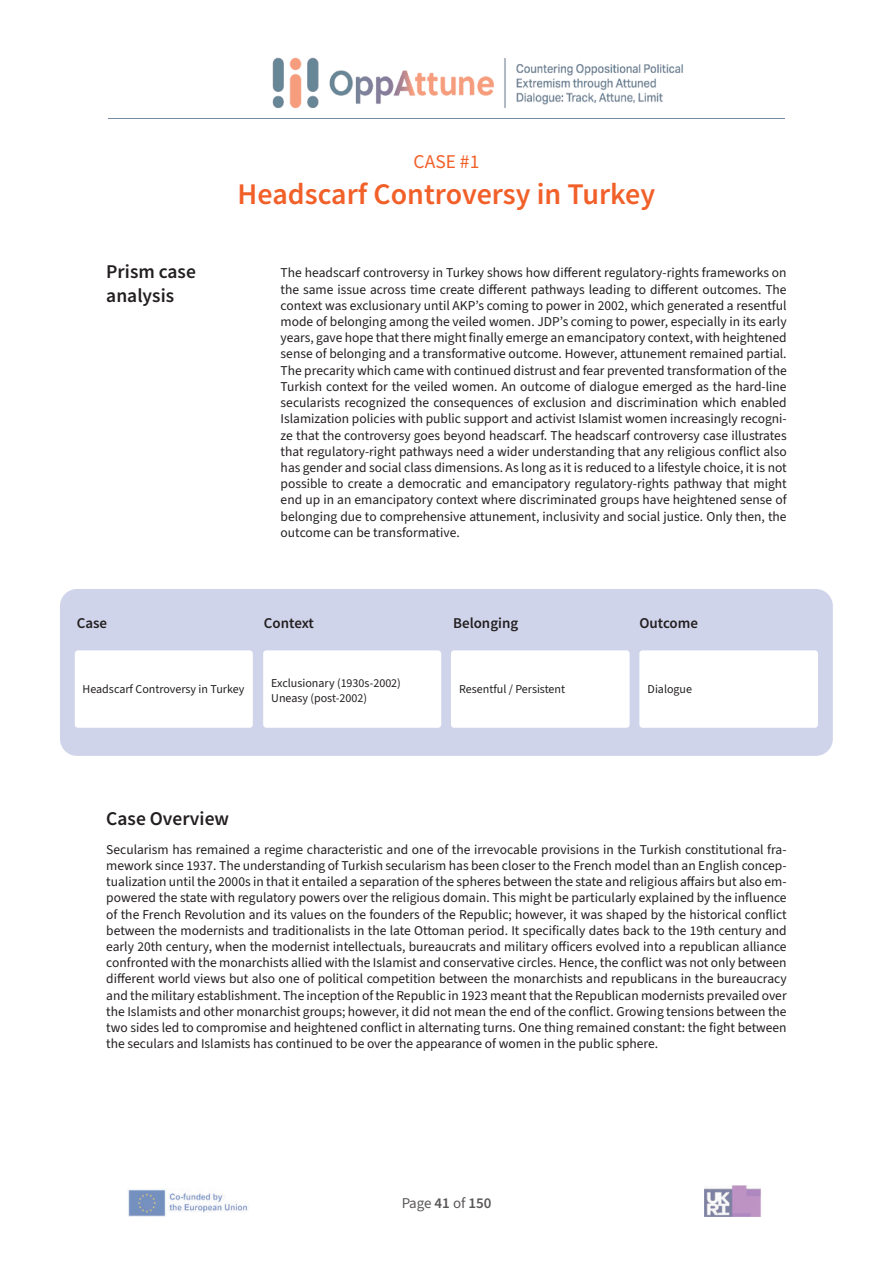
<style>
.page{position:relative;width:893px;height:1263px;background:#fff}
.page>*{position:absolute;margin:0;border:0;box-sizing:border-box;transform-origin:0 0}
.t1{font:30px "Source Sans Variable";color:#f2602a}
.t2{font:19.5px/23.4px "Source Sans Variable";color:#231f20}
.t3{font:19.5px "Source Sans Variable";color:#f2602a}
.t4{font:15px "Source Sans Variable";color:#231f20}
.t5{font:15px "Source Sans 3";letter-spacing:-.01em;color:#231f20}
.t6{font:13.5px/16.2px "Source Sans 3";color:#231f20;text-align:justify}
.t7{font:12px/14.4px "Source Sans 3";color:#231f20}
.s1{font-weight:600}
</style>
<div class="page">
<img style="left:704px;top:1185px;width:57px;height:32px">
<img style="left:128px;top:1189px;width:121px;height:27px">
<img style="left:272px;top:57px;width:411px;height:51px">
<hr style="left:108px;top:118px;width:676px;height:1px;background:#163d69">
<div style="left:60px;top:589px;width:773px;height:167px;background:#d0d4ea;border-radius:17px"></div>
<div style="left:263px;top:650px;width:178px;height:78px;background:#fff;border-radius:3px"></div>
<div style="left:75px;top:650px;width:178px;height:78px;background:#fff;border-radius:3px"></div>
<div style="left:451px;top:650px;width:179px;height:78px;background:#fff;border-radius:3px"></div>
<div style="left:639px;top:650px;width:179px;height:78px;background:#fff;border-radius:3px"></div>
<h2 class="t2" style="left:106px;top:260px;width:91px">Prism case analysis</h2>
<h2 class="t3" style="left:414px;top:149px;width:67px">CASE #1</h2>
<h1 class="t1" style="left:238px;top:176px;width:419px">Headscarf Controversy in Turkey</h1>
<p class="t6" style="left:281px;top:265px;width:508px">The headscarf controversy in Turkey shows how different regulatory-rights frameworks on the same issue across time create different pathways leading to different outcomes. The context was exclusionary until AKP’s coming to power in 2002, which generated a resentful mode of belonging among the veiled women. JDP’s coming to power, especially in its early years, gave hope that there might finally emerge an emancipatory context, with heightened sense of belonging and a transformative outcome. However, attunement remained partial.<br>The precarity which came with continued distrust and fear prevented transformation of the Turkish context for the veiled women. An outcome of dialogue emerged as the hard-line secularists recognized the consequences of exclusion and discrimination which enabled Islamization policies with public support and activist Islamist women increasingly recogni&shy;ze that the controversy goes beyond headscarf. The headscarf controversy case illustrates that regulatory-right pathways need a wider understanding that any religious conflict also has gender and social class dimensions. As long as it is reduced to a lifestyle choice, it is not possible to create a democratic and emancipatory regulatory-rights pathway that might end up in an emancipatory context where discriminated groups have heightened sense of belonging due to comprehensive attunement, inclusivity and social justice. Only then, the outcome can be transformative.</p>
<p class="t4" style="left:77px;top:614px;width:32px">Case</p>
<p class="t4" style="left:264px;top:614px;width:52px">Context</p>
<p class="t4" style="left:453px;top:614px;width:67px">Belonging</p>
<p class="t4" style="left:639px;top:614px;width:60px">Outcome</p>
<p class="t7" style="left:83px;top:682px;width:163px">Headscarf Controversy in Turkey</p>
<p class="t7" style="left:271px;top:676px;width:131px">Exclusionary (1930s-2002)<br>Uneasy (post-2002)</p>
<p class="t7" style="left:459px;top:682px;width:108px">Resentful / Persistent</p>
<p class="t7" style="left:648px;top:682px;width:46px">Dialogue</p>
<h2 class="t2" style="left:106px;top:807px;width:124px">Case Overview</h2>
<p class="t6" style="left:106px;top:841px;width:682px">Secularism has remained a regime characteristic and one of the irrevocable provisions in the Turkish constitutional fra&shy;mework since 1937. The understanding of Turkish secularism has been closer to the French model than an English concep&shy;tualization until the 2000s in that it entailed a separation of the spheres between the state and religious affairs but also em&shy;powered the state with regulatory powers over the religious domain. This might be particularly explained by the influence of the French Revolution and its values on the founders of the Republic; however, it was shaped by the historical conflict between the modernists and traditionalists in the late Ottoman period. It specifically dates back to the 19th century and early 20th century, when the modernist intellectuals, bureaucrats and military officers evolved into a republican alliance confronted with the monarchists allied with the Islamist and conservative circles. Hence, the conflict was not only between different world views but also one of political competition between the monarchists and republicans in the bureaucracy and the military establishment. The inception of the Republic in 1923 meant that the Republican modernists prevailed over the Islamists and other monarchist groups; however, it did not mean the end of the conflict. Growing tensions between the two sides led to compromise and heightened conflict in alternating turns. One thing remained constant: the fight between the seculars and Islamists has continued to be over the appearance of women in the public sphere.</p>
<p class="t5" style="left:401px;top:1194px;width:92px">Page <span class="s1">41</span> of <span class="s1">150</span></p>
</div>
